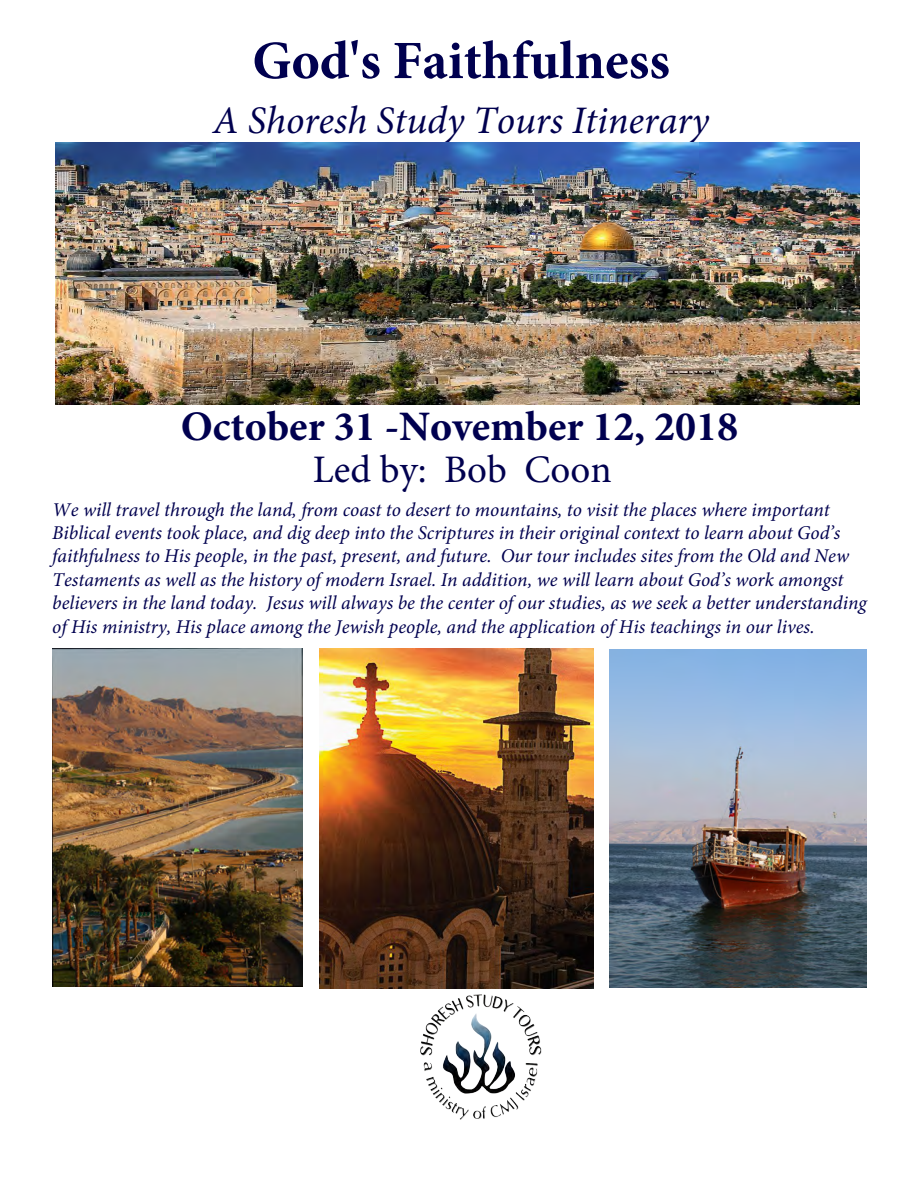
<style>
.page{position:relative;width:918px;height:1188px;background:#fff}
.page>*{position:absolute;margin:0;border:0;box-sizing:border-box;transform-origin:0 0}
.t1{font:700 54px "Minion Pro";color:#00004f}
.t2{font:700 42px "Minion Pro";color:#00004f}
.t3{font:italic 39px "Minion Pro";color:#00004f}
.t4{font:39px "Minion Pro";color:#00004f}
.t5{font:italic 19.5px/23.4px "Minion Pro";color:#00004f}
</style>
<div class="page">
<img style="left:56px;top:142px;width:803px;height:263px">
<img style="left:52px;top:649px;width:251px;height:338px">
<img style="left:609px;top:650px;width:257px;height:337px">
<img style="left:319px;top:648px;width:275px;height:340px">
<img style="left:413px;top:987px;width:135px;height:133px">
<h1 class="t1" style="left:252px;top:23px;width:419px">God's Faithfulness</h1>
<h3 class="t3" style="left:213px;top:94px;width:498px">A Shoresh Study Tours Itinerary</h3>
<h2 class="t2" style="left:181px;top:397px;width:559px">October 31 -November 12, 2018</h2>
<h3 class="t4" style="left:313px;top:443px;width:300px">Led by: Bob Coon</h3>
<p class="t5" style="left:52px;top:498px;width:816px">We will travel through the land, from coast to desert to mountains, to visit the places where important Biblical events took place, and dig deep into the Scriptures in their original context to learn about God’s faithfulness to His people, in the past, present, and future. Our tour includes sites from the Old and New Testaments as well as the history of modern Israel. In addition, we will learn about God’s work amongst believers in the land today. Jesus will always be the center of our studies, as we seek a better understanding of His ministry, His place among the Jewish people, and the application of His teachings in our lives.</p>
</div>
